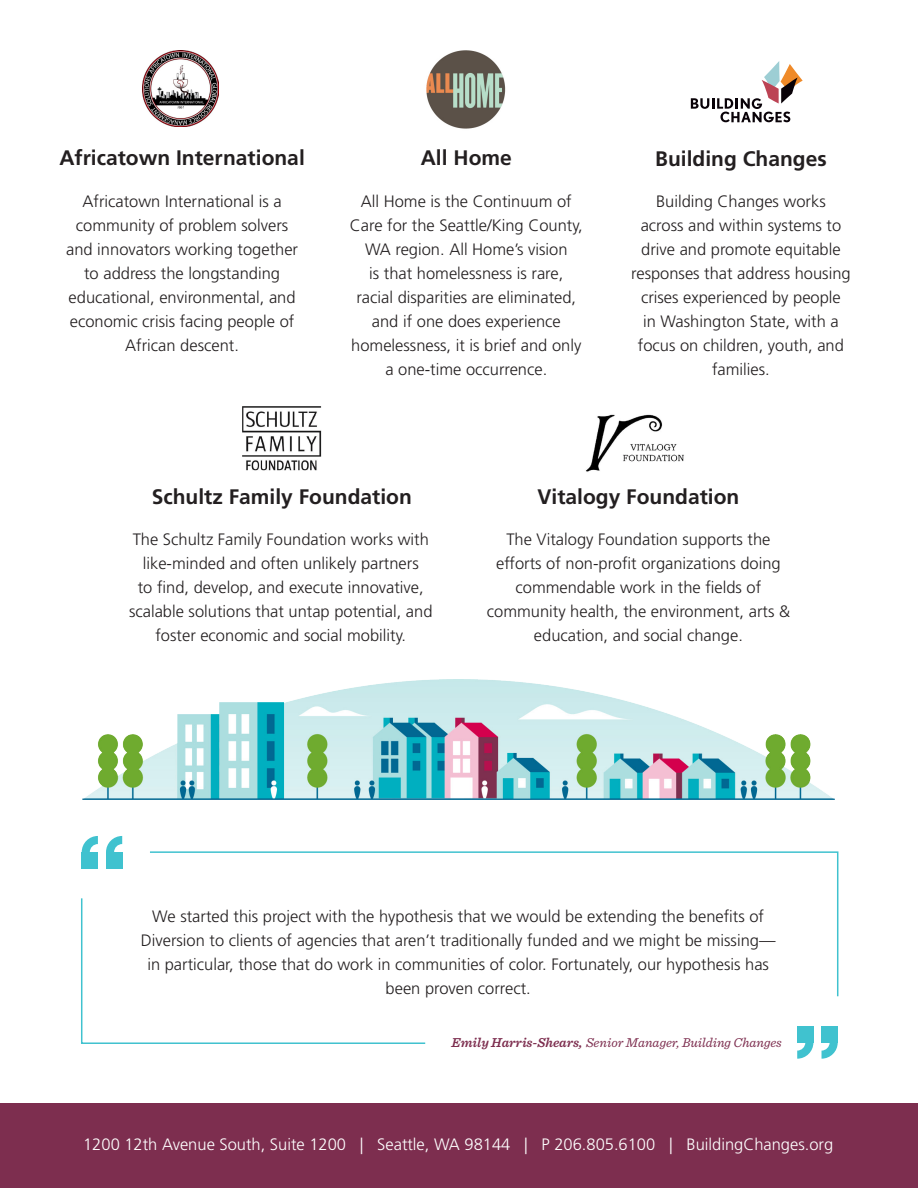
<style>
.page{position:relative;width:918px;height:1188px;background:#fff}
.page>*{position:absolute;margin:0;border:0;box-sizing:border-box;transform-origin:0 0}
.Heading_2{font:700 21px "Frutiger LT Std";color:#231f20}
.Body{font:300 16.5px/24px "Frutiger LT Std";color:#231f20;text-align:center}
.Body-2{font:300 16.5px "Frutiger LT Std";color:#fff}
.Body-3{font:italic 13.5px "Sentinel";color:#7d2e4f}
.s1{font-weight:600}
</style>
<div class="page">
<div style="left:0;top:1103px;width:918px;height:85px;background:#7d2e4f"></div>
<svg style="left:81px;top:898px;width:345px;height:146px"></svg>
<svg style="left:148px;top:851px;width:691px;height:147px"></svg>
<div style="left:106px;top:852px;width:16px;height:16px;background:#40c2cf"></div>
<svg style="left:106px;top:836px;width:16px;height:16px"></svg>
<div style="left:82px;top:852px;width:16px;height:16px;background:#40c2cf"></div>
<svg style="left:82px;top:836px;width:16px;height:16px"></svg>
<div style="left:797px;top:1026px;width:16px;height:16px;background:#40c2cf"></div>
<svg style="left:797px;top:1042px;width:16px;height:17px"></svg>
<div style="left:822px;top:1026px;width:16px;height:16px;background:#40c2cf"></div>
<svg style="left:822px;top:1042px;width:16px;height:17px"></svg>
<img style="left:585px;top:414px;width:99px;height:58px">
<svg style="left:691px;top:61px;width:112px;height:61px"></svg>
<img style="left:242px;top:407px;width:79px;height:64px">
<img style="left:83px;top:679px;width:752px;height:121px">
<img style="left:142px;top:50px;width:77px;height:77px">
<img style="left:426px;top:50px;width:80px;height:79px">
<p class="Heading_2" style="left:59px;top:145px;width:247px">Africatown International</p>
<p class="Heading_2" style="left:421px;top:145px;width:93px">All Home</p>
<p class="Heading_2" style="left:655px;top:147px;width:173px">Building Changes</p>
<p class="Body" style="left:66px;top:190px;width:233px">Africatown International is a community of problem solvers and innovators working together to address the longstanding educational, environmental, and economic crisis facing people of<br>African descent.</p>
<p class="Body" style="left:350px;top:190px;width:234px">All Home is the Continuum of<br>Care for the Seattle/King County,<br>WA region. All Home’s vision<br>is that homelessness is rare, racial disparities are eliminated, and if one does experience homelessness, it is brief and only a one-time occurrence.</p>
<p class="Body" style="left:631px;top:190px;width:221px">Building Changes works<br>across and within systems to drive and promote equitable responses that address housing crises experienced by people<br>in Washington State, with a focus on children, youth, and families.</p>
<p class="Heading_2" style="left:152px;top:485px;width:262px">Schultz Family Foundation</p>
<p class="Heading_2" style="left:537px;top:485px;width:204px">Vitalogy Foundation</p>
<p class="Body" style="left:129px;top:528px;width:305px">The Schultz Family Foundation works with like-minded and often unlikely partners<br>to find, develop, and execute innovative, scalable solutions that untap potential, and foster economic and social mobility.</p>
<p class="Body" style="left:487px;top:528px;width:305px">The Vitalogy Foundation supports the efforts of non-profit organizations doing commendable work in the fields of community health, the environment, arts &amp; education, and social change.</p>
<p class="Body" style="left:141px;top:904px;width:636px">We started this project with the hypothesis that we would be extending the benefits of Diversion to clients of agencies that aren’t traditionally funded and we might be missing— in particular, those that do work in communities of color. Fortunately, our hypothesis has been proven correct.</p>
<p class="Body-3" style="left:452px;top:1033px;width:332px"><span class="s1">Emily Harris-Shears,</span> Senior Manager, Building Changes</p>
<p class="Body-2" style="left:83px;top:1135px;width:752px">1200 12th Avenue South, Suite 1200 | Seattle, WA 98144 | P 206.805.6100 | BuildingChanges.org</p>
</div>
